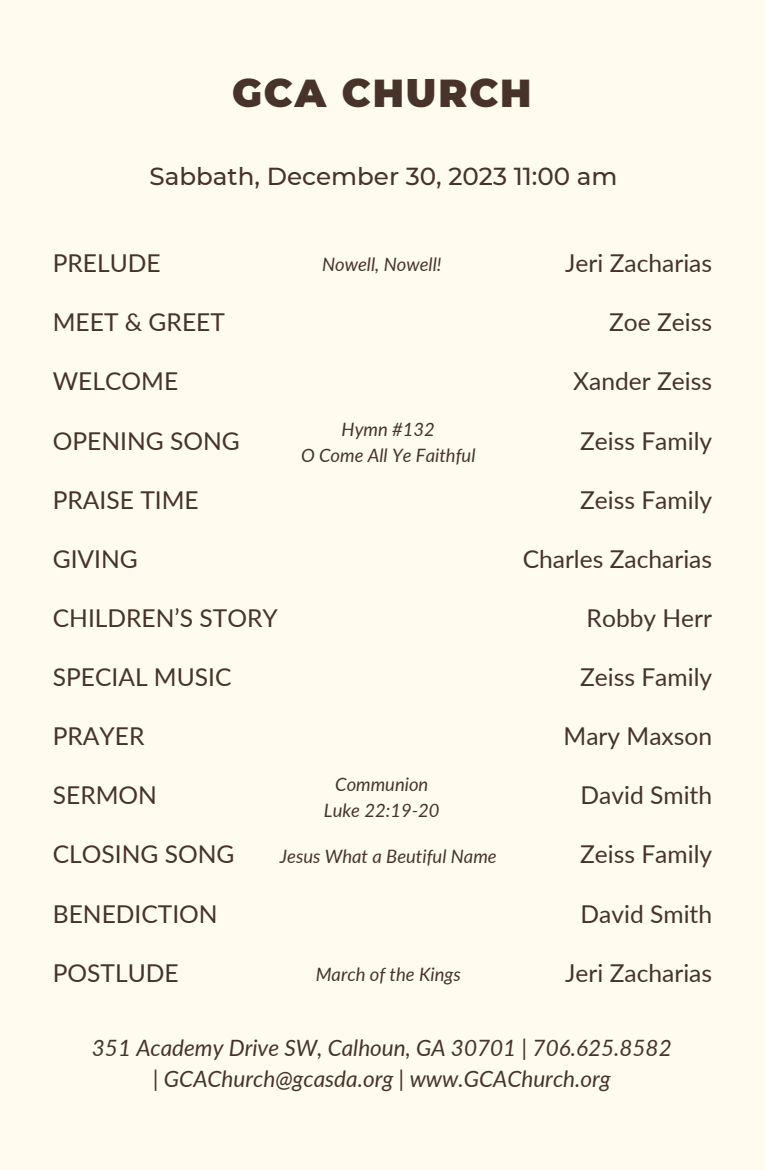
<style>
.page{position:relative;width:765px;height:1170px;background:#fffbef}
.page>*{position:absolute;margin:0;border:0;box-sizing:border-box;transform-origin:0 0}
.t1{font:900 38.88px "Montserrat";letter-spacing:.05em;color:#473329}
.t2{font:24.62px "Lato";color:#473329}
.t3{font:500 24.62px "Montserrat";color:#473329}
.t4{font:italic 22.5px/30.8px "Lato";color:#473329;text-align:center}
.t5{font:italic 18.5px "Lato";color:#473329}
</style>
<div class="page">
<p class="t1" style="left:232px;top:69px;width:301px">GCA CHURCH</p>
<p class="t3" style="left:149px;top:161px;width:470px">Sabbath, December 30, 2023 11:00 am</p>
<p class="t2" style="left:53px;top:248px;width:109px">PRELUDE</p>
<p class="t2" style="left:565px;top:248px;width:148px">Jeri Zacharias</p>
<p class="t5" style="left:322px;top:253px;width:121px">Nowell, Nowell!</p>
<p class="t2" style="left:53px;top:307px;width:174px">MEET &amp; GREET</p>
<p class="t2" style="left:609px;top:307px;width:105px">Zoe Zeiss</p>
<p class="t2" style="left:53px;top:366px;width:127px">WELCOME</p>
<p class="t2" style="left:573px;top:366px;width:140px">Xander Zeiss</p>
<p class="t5" style="left:342px;top:417px;width:95px">Hymn #132</p>
<p class="t5" style="left:301px;top:444px;width:176px">O Come All Ye Faithful</p>
<p class="t2" style="left:53px;top:425px;width:189px">OPENING SONG</p>
<p class="t2" style="left:580px;top:425px;width:133px">Zeiss Family</p>
<p class="t2" style="left:53px;top:484px;width:147px">PRAISE TIME</p>
<p class="t2" style="left:580px;top:484px;width:133px">Zeiss Family</p>
<p class="t2" style="left:53px;top:543px;width:87px">GIVING</p>
<p class="t2" style="left:523px;top:543px;width:191px">Charles Zacharias</p>
<p class="t2" style="left:53px;top:603px;width:226px">CHILDREN’S STORY</p>
<p class="t2" style="left:587px;top:603px;width:127px">Robby Herr</p>
<p class="t2" style="left:53px;top:662px;width:180px">SPECIAL MUSIC</p>
<p class="t2" style="left:580px;top:662px;width:133px">Zeiss Family</p>
<p class="t2" style="left:53px;top:721px;width:93px">PRAYER</p>
<p class="t2" style="left:564px;top:721px;width:150px">Mary Maxson</p>
<p class="t5" style="left:335px;top:772px;width:95px">Communion</p>
<p class="t5" style="left:324px;top:798px;width:117px">Luke 22:19-20</p>
<p class="t2" style="left:53px;top:780px;width:106px">SERMON</p>
<p class="t2" style="left:581px;top:780px;width:133px">David Smith</p>
<p class="t2" style="left:53px;top:839px;width:183px">CLOSING SONG</p>
<p class="t2" style="left:580px;top:839px;width:133px">Zeiss Family</p>
<p class="t5" style="left:280px;top:844px;width:218px">Jesus What a Beutiful Name</p>
<p class="t2" style="left:53px;top:898px;width:166px">BENEDICTION</p>
<p class="t2" style="left:581px;top:898px;width:133px">David Smith</p>
<p class="t2" style="left:53px;top:957px;width:127px">POSTLUDE</p>
<p class="t5" style="left:316px;top:963px;width:147px">March of the Kings</p>
<p class="t2" style="left:565px;top:957px;width:148px">Jeri Zacharias</p>
<p class="t4" style="left:92px;top:1032px;width:581px">351 Academy Drive SW, Calhoun, GA 30701 | 706.625.8582 | GCAChurch@gcasda.org | www.GCAChurch.org</p>
</div>
